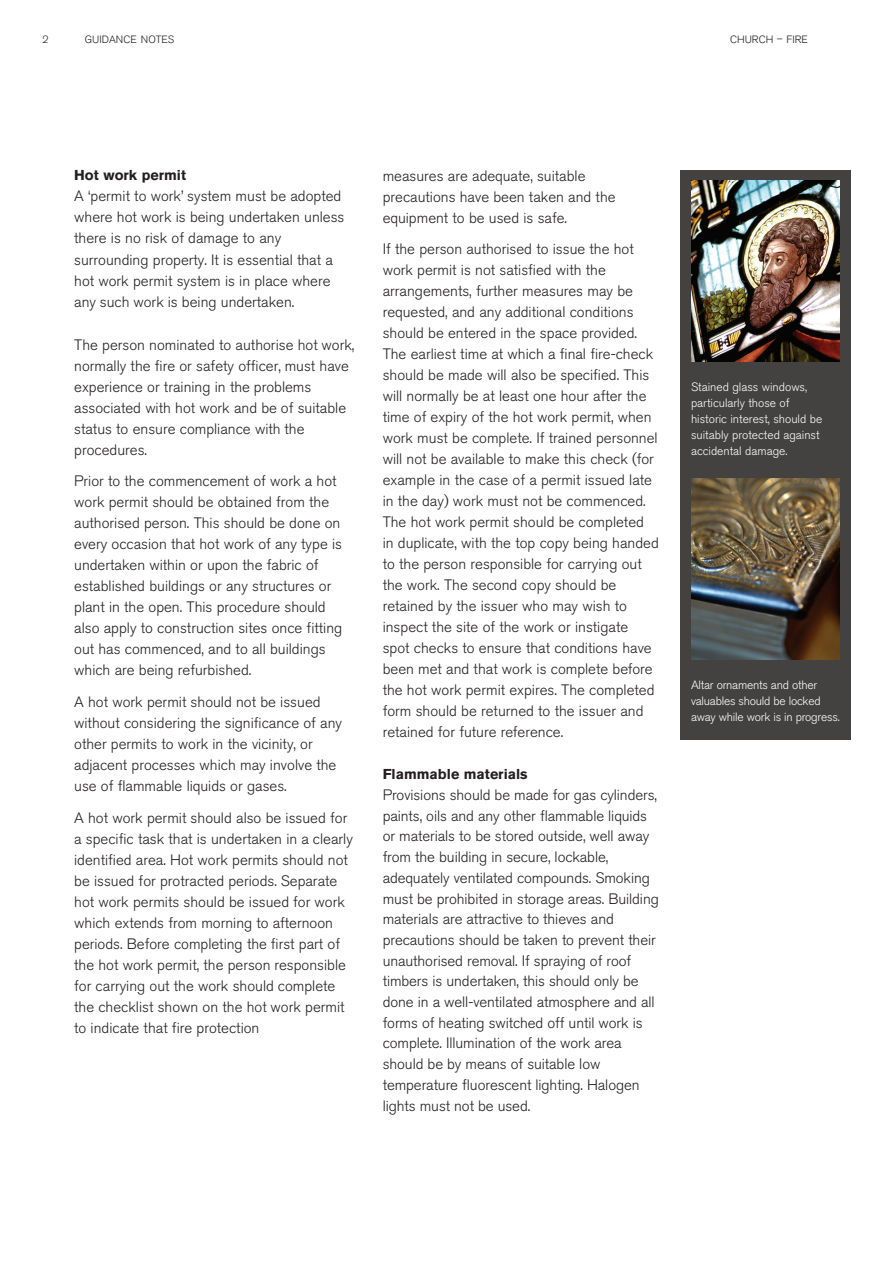
<style>
.page{position:relative;width:893px;height:1263px;background:#fff}
.page>*{position:absolute;margin:0;border:0;box-sizing:border-box;transform-origin:0 0}
.t1{font:300 15px/21px "Akzidenz Grotesk BQ";color:#231f20}
.t2{font:700 14.25px "Akzidenz Grotesk BQ";color:#231f20}
.t3{font:300 12px/15.9px "Akzidenz Grotesk BQ";color:#fff}
.t4{font:300 12px/15.9px "Akzidenz Grotesk BQ";letter-spacing:-.02em;color:#fff}
.t5{font:300 10.5px "Akzidenz Grotesk BQ";color:#231f20}
</style>
<div class="page">
<div style="left:680px;top:170px;width:170px;height:570px;background:#444241"></div>
<img style="left:691px;top:181px;width:149px;height:180px">
<img style="left:691px;top:478px;width:149px;height:181px">
<p class="t5" style="left:43px;top:35px;width:8px">2</p>
<p class="t5" style="left:85px;top:35px;width:91px">GUIDANCE NOTES</p>
<p class="t5" style="left:730px;top:35px;width:79px">CHURCH – FIRE</p>
<p class="t2" style="left:74px;top:170px;width:113px">Hot work permit</p>
<p class="t1" style="left:74px;top:187px;width:272px">A ‘permit to work’ system must be adopted where hot work is being undertaken unless there is no risk of damage to any surrounding property. It is essential that a hot work permit system is in place where any such work is being undertaken.</p>
<p class="t1" style="left:74px;top:336px;width:282px">The person nominated to authorise hot work, normally the fire or safety officer, must have experience or training in the problems associated with hot work and be of suitable status to ensure compliance with the procedures.</p>
<p class="t1" style="left:74px;top:472px;width:270px">Prior to the commencement of work a hot work permit should be obtained from the authorised person. This should be done on every occasion that hot work of any type is undertaken within or upon the fabric of established buildings or any structures or plant in the open. This procedure should also apply to construction sites once fitting out has commenced, and to all buildings which are being refurbished.</p>
<p class="t1" style="left:74px;top:693px;width:269px">A hot work permit should not be issued without considering the significance of any other permits to work in the vicinity, or adjacent processes which may involve the use of flammable liquids or gases.</p>
<p class="t1" style="left:74px;top:809px;width:280px">A hot work permit should also be issued for a specific task that is undertaken in a clearly identified area. Hot work permits should not be issued for protracted periods. Separate hot work permits should be issued for work which extends from morning to afternoon periods. Before completing the first part of the hot work permit, the person responsible for carrying out the work should complete the checklist shown on the hot work permit to indicate that fire protection</p>
<p class="t1" style="left:383px;top:167px;width:234px">measures are adequate, suitable precautions have been taken and the equipment to be used is safe.</p>
<p class="t1" style="left:383px;top:240px;width:278px">If the person authorised to issue the hot work permit is not satisfied with the arrangements, further measures may be requested, and any additional conditions should be entered in the space provided.<br>The earliest time at which a final fire-check should be made will also be specified. This will normally be at least one hour after the time of expiry of the hot work permit, when work must be complete. If trained personnel will not be available to make this check (for example in the case of a permit issued late in the day) work must not be commenced.<br>The hot work permit should be completed<br>in duplicate, with the top copy being handed to the person responsible for carrying out the work. The second copy should be retained by the issuer who may wish to inspect the site of the work or instigate spot checks to ensure that conditions have been met and that work is complete before the hot work permit expires. The completed form should be returned to the issuer and retained for future reference.</p>
<p class="t2" style="left:383px;top:769px;width:146px">Flammable materials</p>
<p class="t1" style="left:383px;top:786px;width:278px">Provisions should be made for gas cylinders, paints, oils and any other flammable liquids or materials to be stored outside, well away from the building in secure, lockable, adequately ventilated compounds. Smoking must be prohibited in storage areas. Building materials are attractive to thieves and precautions should be taken to prevent their unauthorised removal. If spraying of roof timbers is undertaken, this should only be done in a well-ventilated atmosphere and all forms of heating switched off until work is complete. Illumination of the work area should be by means of suitable low temperature fluorescent lighting. Halogen lights must not be used.</p>
<p class="t3" style="left:691px;top:380px;width:133px">Stained glass windows, particularly those of historic interest, should be suitably protected against accidental damage.</p>
<p class="t4" style="left:691px;top:678px;width:150px">Altar ornaments and other valuables should be locked away while work is in progress.</p>
</div>
